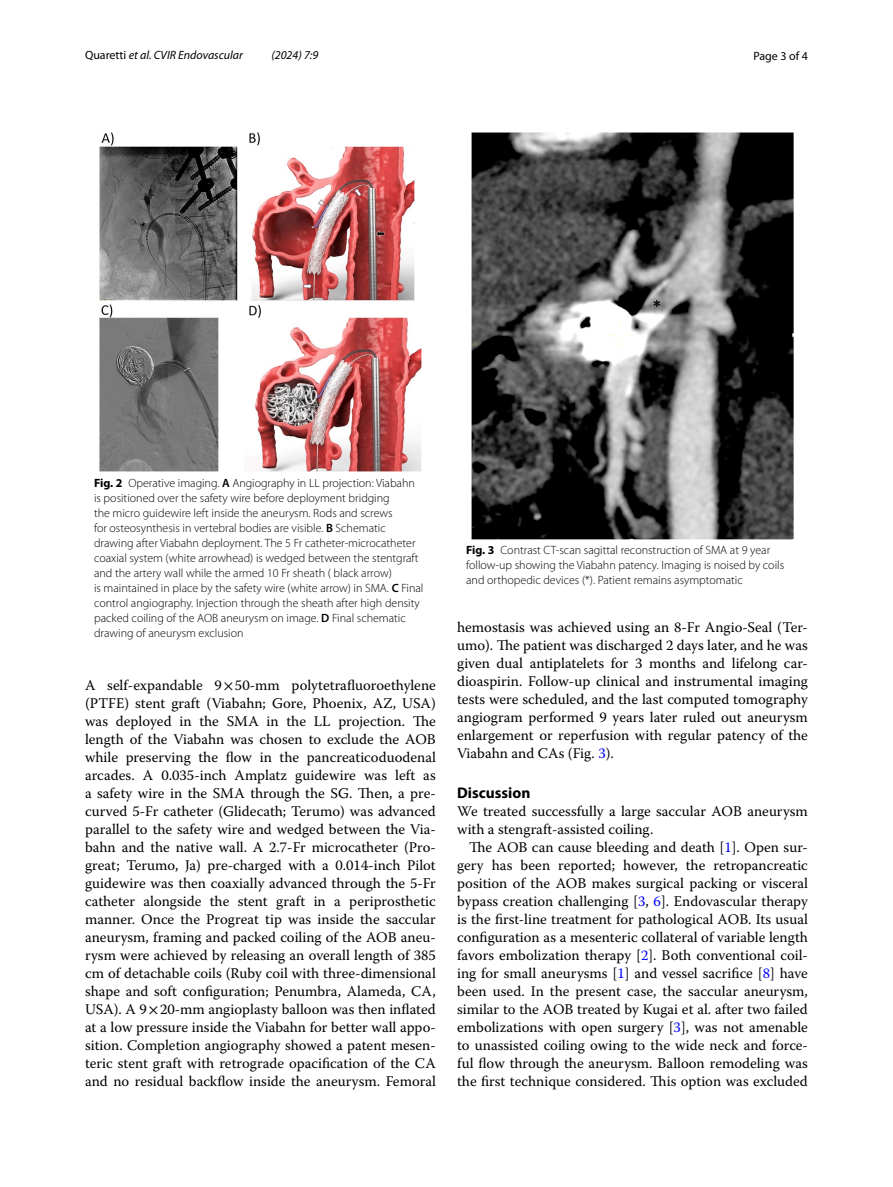
<style>
.page{position:relative;width:893px;height:1187px;background:#fff}
.page>*{position:absolute;margin:0;border:0;box-sizing:border-box;transform-origin:0 0}
.t1{font:700 15.45px "Myriad Pro";color:#000}
.t2{font:14.7px/18px "Warnock Pro";color:#000;text-align:justify}
.t3{font:300 12px/15px "Myriad Pro";color:#000}
.t4{font:italic 12px "Myriad Pro";color:#000}
.t5{font:12px "Myriad Pro";color:#000}
.s1{font-style:normal}
.s2{font-weight:700}
.s3{font-weight:600}
.s4{font-family:"STIX"}
.s5{color:#00f}
</style>
<div class="page">
<img style="left:100px;top:133px;width:321px;height:339px">
<img style="left:472px;top:133px;width:321px;height:406px">
<p class="t4" style="left:85px;top:48px;width:159px"><span class="s1">Quaretti</span> et al. CVIR Endovascular</p>
<p class="t4" style="left:271px;top:48px;width:48px">(2024) 7:9</p>
<p class="t5" style="left:753px;top:48px;width:56px">Page 3 of 4</p>
<p class="t3" style="left:94px;top:475px;width:331px"><span class="s2">Fig. 2</span> Operative imaging. <span class="s3">A</span> Angiography in LL projection: Viabahn is positioned over the safety wire before deployment bridging<br>the micro guidewire left inside the aneurysm. Rods and screws<br>for osteosynthesis in vertebral bodies are visible. <span class="s3">B</span> Schematic drawing after Viabahn deployment. The 5 Fr catheter-microcatheter coaxial system (white arrowhead) is wedged between the stentgraft and the artery wall while the armed 10 Fr sheath ( black arrow)<br>is maintained in place by the safety wire (white arrow) in SMA. <span class="s3">C</span> Final control angiography. Injection through the sheath after high density packed coiling of the AOB aneurysm on image. <span class="s3">D</span> Final schematic drawing of aneurysm exclusion</p>
<p class="t2" style="left:85px;top:675px;width:352px">A self-expandable 9<span class="s4">×</span>50-mm polytetrafluoroethylene (PTFE) stent graft (Viabahn; Gore, Phoenix, AZ, USA) was deployed in the SMA in the LL projection. The length of the Viabahn was chosen to exclude the AOB while preserving the flow in the pancreaticoduodenal arcades. A 0.035-inch Amplatz guidewire was left as a safety wire in the SMA through the SG. Then, a pre&shy;curved 5-Fr catheter (Glidecath; Terumo) was advanced parallel to the safety wire and wedged between the Via&shy;bahn and the native wall. A 2.7-Fr microcatheter (Pro&shy;great; Terumo, Ja) pre-charged with a 0.014-inch Pilot guidewire was then coaxially advanced through the 5-Fr catheter alongside the stent graft in a periprosthetic manner. Once the Progreat tip was inside the saccular aneurysm, framing and packed coiling of the AOB aneu&shy;rysm were achieved by releasing an overall length of 385 cm of detachable coils (Ruby coil with three-dimensional shape and soft configuration; Penumbra, Alameda, CA, USA). A 9<span class="s4">×</span>20-mm angioplasty balloon was then inflated at a low pressure inside the Viabahn for better wall appo&shy;sition. Completion angiography showed a patent mesen&shy;teric stent graft with retrograde opacification of the CA and no residual backflow inside the aneurysm. Femoral</p>
<p class="t3" style="left:466px;top:543px;width:320px"><span class="s2">Fig. 3</span> Contrast CT-scan sagittal reconstruction of SMA at 9 year follow-up showing the Viabahn patency. Imaging is noised by coils and orthopedic devices (*). Patient remains asymptomatic</p>
<p class="t2" style="left:457px;top:618px;width:352px">hemostasis was achieved using an 8-Fr Angio-Seal (Ter&shy;umo). The patient was discharged 2 days later, and he was given dual antiplatelets for 3 months and lifelong car&shy;dioaspirin. Follow-up clinical and instrumental imaging tests were scheduled, and the last computed tomography angiogram performed 9 years later ruled out aneurysm enlargement or reperfusion with regular patency of the Viabahn and CAs (Fig. <span class="s5">3</span>).</p>
<p class="t1" style="left:457px;top:782px;width:75px">Discussion</p>
<p class="t2" style="left:457px;top:801px;width:352px">We treated successfully a large saccular AOB aneurysm with a stengraft-assisted coiling.</p>
<p class="t2" style="left:457px;top:837px;width:352px;text-indent:12px">The AOB can cause bleeding and death [<span class="s5">1</span>]. Open sur&shy;gery has been reported; however, the retropancreatic position of the AOB makes surgical packing or visceral bypass creation challenging [<span class="s5">3</span>, <span class="s5">6</span>]. Endovascular therapy is the first-line treatment for pathological AOB. Its usual configuration as a mesenteric collateral of variable length favors embolization therapy [<span class="s5">2</span>]. Both conventional coil&shy;ing for small aneurysms [<span class="s5">1</span>] and vessel sacrifice [<span class="s5">8</span>] have been used. In the present case, the saccular aneurysm, similar to the AOB treated by Kugai et al. after two failed embolizations with open surgery [<span class="s5">3</span>], was not amenable to unassisted coiling owing to the wide neck and force&shy;ful flow through the aneurysm. Balloon remodeling was the first technique considered. This option was excluded</p>
</div>
